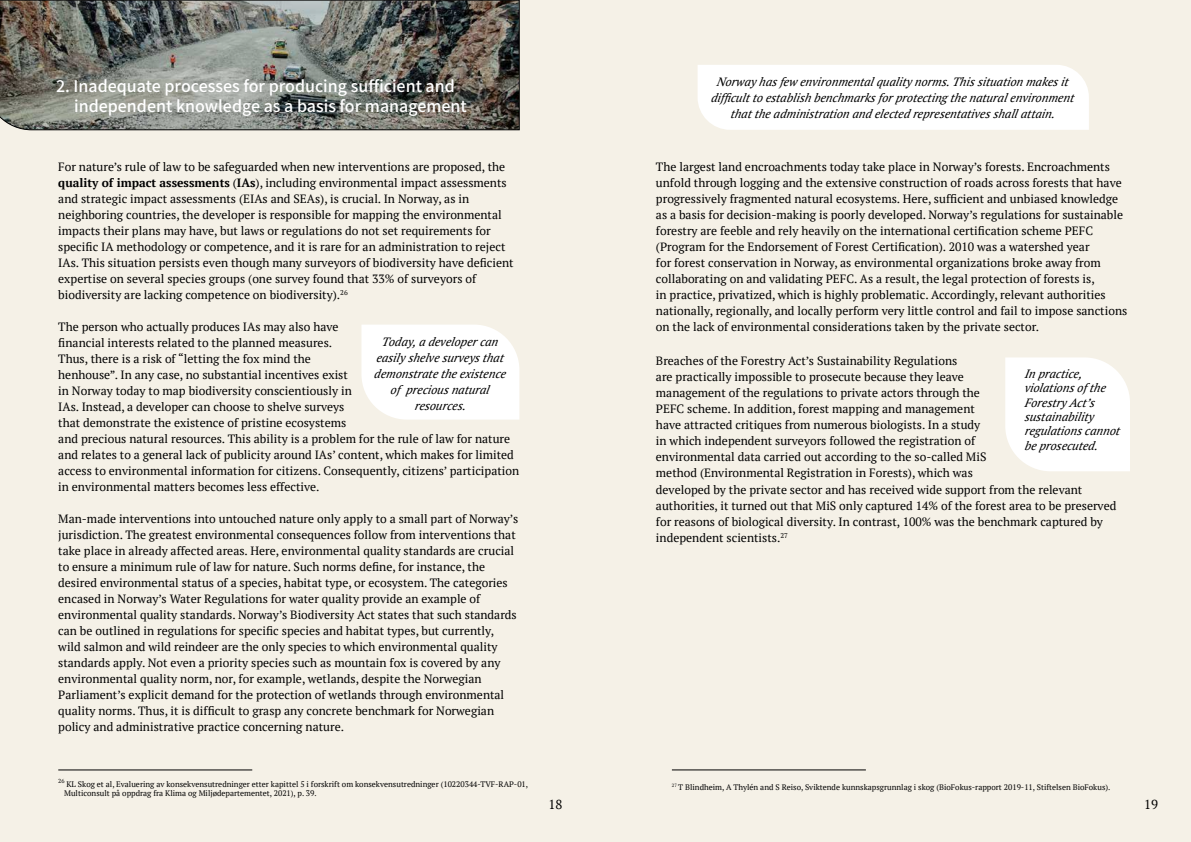
<style>
.page{position:relative;width:1191px;height:842px;background:#fff}
.page>*{position:absolute;margin:0;border:0;box-sizing:border-box;transform-origin:0 0}
.t1{font:500 16px/19.2px "Noto Sans KR";color:#fff}
.t2{font:13px "PT Serif";color:#000}
.t3{font:12px/16px "PT Serif";color:#000}
.t4{font:italic 12px/16px "PT Serif";color:#000;text-align:center}
.t5{font:8px/9.6px "PT Serif";color:#000}
.s1{font-weight:700}
</style>
<div class="page">
<div style="left:0;top:1px;width:595px;height:841px;background:#f5f1e7"></div>
<img style="left:0;top:0;width:519px;height:130px">
<hr style="left:58px;top:770px;width:194px;height:1px;background:#000">
<svg style="left:361px;top:325px;width:158px;height:95px;background:#fefefd"></svg>
<div style="left:595px;top:0;width:596px;height:842px;background:#f5f1e7"></div>
<hr style="left:672px;top:770px;width:194px;height:1px;background:#000">
<div style="left:698px;top:65px;width:391px;height:65px;background:#fff"></div>
<svg style="left:1005px;top:357px;width:125px;height:114px;background:#fefefd"></svg>
<h1 class="t1" style="left:74px;top:77px;width:394px;text-indent:-18px">2. Inadequate processes for producing sufficient and independent knowledge as a basis for management</h1>
<p class="t3" style="left:58px;top:158px;width:457px">For nature’s rule of law to be safeguarded when new interventions are proposed, the <span class="s1">quality of impact assessments</span> (<span class="s1">IAs</span>), including environmental impact assessments and strategic impact assessments (EIAs and SEAs), is crucial. In Norway, as in neighboring countries, the developer is responsible for mapping the environmental impacts their plans may have, but laws or regulations do not set requirements for specific IA methodology or competence, and it is rare for an administration to reject IAs. This situation persists even though many surveyors of biodiversity have deficient expertise on several species groups (one survey found that 33% of surveyors of biodiversity are lacking competence on biodiversity).<sup>26</sup></p>
<p class="t3" style="left:58px;top:318px;width:462px">The person who actually produces IAs may also have<br>financial interests related to the planned measures.<br>Thus, there is a risk of “letting the fox mind the<br>henhouse”. In any case, no substantial incentives exist<br>in Norway today to map biodiversity conscientiously in<br>IAs. Instead, a developer can choose to shelve surveys<br>that demonstrate the existence of pristine ecosystems<br>and precious natural resources. This ability is a problem for the rule of law for nature and relates to a general lack of publicity around IAs’ content, which makes for limited access to environmental information for citizens. Consequently, citizens’ participation in environmental matters becomes less effective.</p>
<p class="t3" style="left:58px;top:510px;width:461px">Man-made interventions into untouched nature only apply to a small part of Norway’s jurisdiction. The greatest environmental consequences follow from interventions that take place in already affected areas. Here, environmental quality standards are crucial to ensure a minimum rule of law for nature. Such norms define, for instance, the desired environmental status of a species, habitat type, or ecosystem. The categories encased in Norway’s Water Regulations for water quality provide an example of environmental quality standards. Norway’s Biodiversity Act states that such standards can be outlined in regulations for specific species and habitat types, but currently, wild salmon and wild reindeer are the only species to which environmental quality standards apply. Not even a priority species such as mountain fox is covered by any environmental quality norm, nor, for example, wetlands, despite the Norwegian Parliament’s explicit demand for the protection of wetlands through environmental quality norms. Thus, it is difficult to grasp any concrete benchmark for Norwegian policy and administrative practice concerning nature.</p>
<p class="t4" style="left:374px;top:334px;width:136px">Today, a developercan easily shelve surveys that demonstrate the existence of precious natural resources.</p>
<p class="t5" style="left:64px;top:779px;width:465px;text-indent:-6px"><sup>26</sup> KL Skog et al, Evaluering av konsekvensutredninger etter kapittel 5 i forskrift om konsekvensutredninger (10220344-TVF-RAP-01,<br>Multiconsult på oppdrag fra Klima og Miljødepartementet, 2021), p. 39.</p>
<p class="t4" style="left:711px;top:74px;width:367px">Norway has few environmentalquality norms.This situation makes it difficultto establish benchmarks forprotecting the naturalenvironment thatthe administration and elected representatives shallattain.</p>
<p class="t3" style="left:656px;top:158px;width:473px">The largest land encroachments today take place in Norway’s forests. Encroachments unfold through logging and the extensive construction of roads across forests that have progressively fragmented natural ecosystems. Here, sufficient and unbiased knowledge as a basis for decision-making is poorly developed. Norway’s regulations for sustainable forestry are feeble and rely heavily on the international certification scheme PEFC (Program for the Endorsement of Forest Certification). 2010 was a watershed year<br>for forest conservation in Norway, as environmental organizations broke away from collaborating on and validating PEFC. As a result, the legal protection of forests is,<br>in practice, privatized, which is highly problematic. Accordingly, relevant authorities nationally, regionally, and locally perform very little control and fail to impose sanctions on the lack of environmental considerations taken by the private sector.</p>
<p class="t3" style="left:656px;top:353px;width:332px">Breaches of the Forestry Act’s Sustainability Regulations<br>are practically impossible to prosecute because they leave management of the regulations to private actors through the PEFC scheme. In addition, forest mapping and management have attracted critiques from numerous biologists. In a study in which independent surveyors followed the registration of environmental data carried out according to the so-called MiS method (Environmental Registration in Forests), which was</p>
<p class="t4" style="left:1024px;top:366px;width:99px;line-height:14.4px;text-align:left">In practice, violations of the<br>Forestry Act’s sustainability regulations cannot be prosecuted.</p>
<p class="t3" style="left:656px;top:482px;width:462px">developed by the private sector and has received wide support from the relevant authorities, it turned out that MiS only captured 14% of the forest area to be preserved for reasons of biological diversity. In contrast, 100% was the benchmark captured by independent scientists.<sup>27</sup></p>
<p class="t5" style="left:672px;top:782px;width:440px"><sup>27</sup> T Blindheim, A Thylén and S Reiso, Sviktende kunnskapsgrunnlag i skog (BioFokus-rapport 2019-11, Stiftelsen BioFokus).</p>
<p class="t2" style="left:548px;top:796px;width:15px">18</p>
<p class="t2" style="left:1144px;top:796px;width:15px">19</p>
</div>
